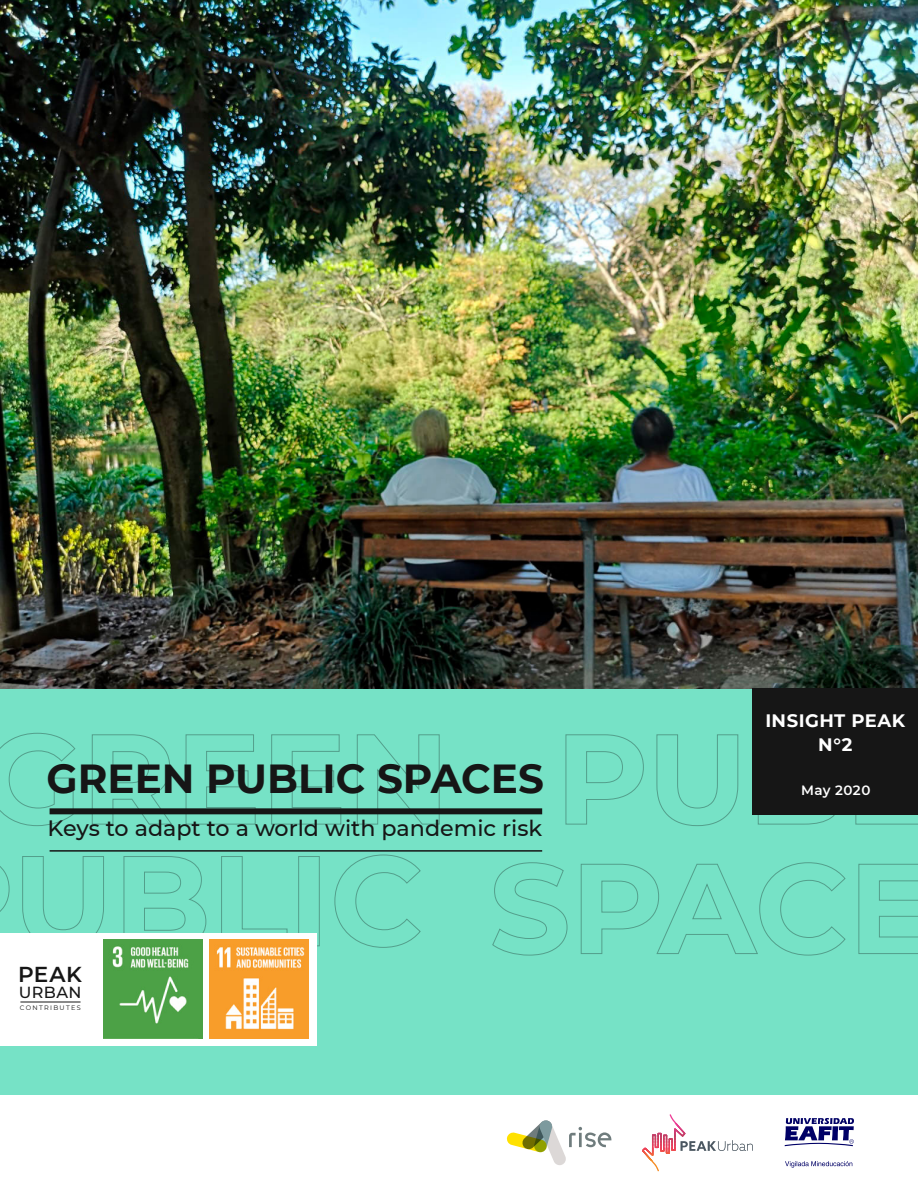
<style>
.page{position:relative;width:918px;height:1188px;background:#fff}
.page>*{position:absolute;margin:0;border:0;box-sizing:border-box;transform-origin:0 0}
.t1{font:700 40.5px "Montserrat";color:#161616}
.t2{font:500 22.2px "Montserrat";color:#161616}
.t3{font:600 21.6px "Montserrat";color:#161616}
.t4{font:700 18px/24px "Montserrat";letter-spacing:.025em;color:#fff;text-align:center}
.t5{font:500 16.05px "Montserrat";letter-spacing:.025em;color:#161616}
.t6{font:600 13.5px "Montserrat";letter-spacing:.03em;color:#fff}
.t7{font:6.45px "Montserrat";letter-spacing:.205em;color:#161616}
</style>
<div class="page">
<div style="left:0;top:681px;width:918px;height:413px;background:#76e2c6"></div>
<svg style="left:565px;top:734px;width:79px;height:91px"></svg>
<svg style="left:656px;top:734px;width:83px;height:92px"></svg>
<svg style="left:757px;top:815px;width:78px;height:10px"></svg>
<svg style="left:855px;top:815px;width:63px;height:10px"></svg>
<svg style="left:0;top:866px;width:10px;height:68px"></svg>
<svg style="left:22px;top:856px;width:82px;height:78px"></svg>
<svg style="left:123px;top:856px;width:84px;height:78px"></svg>
<svg style="left:221px;top:856px;width:67px;height:78px"></svg>
<svg style="left:334px;top:854px;width:87px;height:94px"></svg>
<svg style="left:0;top:733px;width:76px;height:93px"></svg>
<svg style="left:92px;top:734px;width:80px;height:91px"></svg>
<svg style="left:185px;top:734px;width:71px;height:91px"></svg>
<svg style="left:271px;top:734px;width:71px;height:91px"></svg>
<svg style="left:357px;top:734px;width:83px;height:91px"></svg>
<img style="left:0;top:0;width:918px;height:688px">
<div style="left:753px;top:688px;width:165px;height:127px;background:#161616"></div>
<div style="left:50px;top:808px;width:492px;height:6px;background:#161616"></div>
<hr style="left:50px;top:850px;width:492px;height:2px;background:#161616">
<svg style="left:492px;top:862px;width:76px;height:94px"></svg>
<svg style="left:580px;top:862px;width:266px;height:94px"></svg>
<svg style="left:858px;top:864px;width:60px;height:90px"></svg>
<div style="left:0;top:934px;width:316px;height:112px;background:#fff"></div>
<hr style="left:20px;top:1002px;width:61px;height:1px;background:#161616">
<img style="left:104px;top:940px;width:98px;height:99px">
<img style="left:210px;top:940px;width:98px;height:99px">
<svg style="left:507px;top:1120px;width:104px;height:45px"></svg>
<svg style="left:651px;top:1161px;width:8px;height:10px"></svg>
<hr style="left:642px;top:1160px;width:43px;height:1px;background:#f58721">
<hr style="left:642px;top:1159px;width:43px;height:1px;background:#f48126">
<hr style="left:642px;top:1158px;width:43px;height:1px;background:#f47b2b">
<hr style="left:642px;top:1157px;width:43px;height:1px;background:#f37530">
<hr style="left:642px;top:1156px;width:43px;height:1px;background:#f26e36">
<hr style="left:642px;top:1155px;width:43px;height:1px;background:#f2683b">
<hr style="left:642px;top:1154px;width:43px;height:1px;background:#f1613f">
<hr style="left:642px;top:1153px;width:43px;height:1px;background:#f15b44">
<hr style="left:642px;top:1152px;width:43px;height:1px;background:#f05549">
<hr style="left:642px;top:1151px;width:43px;height:1px;background:#f04f4e">
<hr style="left:642px;top:1150px;width:43px;height:1px;background:#ef4953">
<hr style="left:642px;top:1149px;width:43px;height:1px;background:#ee4358">
<hr style="left:642px;top:1148px;width:43px;height:1px;background:#ee3f5b">
<hr style="left:642px;top:1147px;width:43px;height:1px;background:#ea3f5c">
<hr style="left:642px;top:1146px;width:43px;height:1px;background:#e63f5d">
<hr style="left:642px;top:1145px;width:43px;height:1px;background:#e33f5d">
<hr style="left:642px;top:1144px;width:43px;height:1px;background:#df3f5e">
<hr style="left:642px;top:1143px;width:43px;height:1px;background:#db3f5f">
<hr style="left:642px;top:1142px;width:43px;height:1px;background:#d73e60">
<hr style="left:642px;top:1141px;width:43px;height:1px;background:#d33e60">
<hr style="left:642px;top:1140px;width:43px;height:1px;background:#cf3e61">
<hr style="left:642px;top:1139px;width:43px;height:1px;background:#cc3e62">
<hr style="left:642px;top:1138px;width:43px;height:1px;background:#c83e63">
<hr style="left:642px;top:1137px;width:43px;height:1px;background:#c43e63">
<hr style="left:642px;top:1136px;width:43px;height:1px;background:#c13e64">
<hr style="left:642px;top:1135px;width:43px;height:1px;background:#c43e67">
<hr style="left:642px;top:1134px;width:43px;height:1px;background:#c73e6b">
<hr style="left:642px;top:1133px;width:43px;height:1px;background:#cb3e6f">
<hr style="left:642px;top:1132px;width:43px;height:1px;background:#cf3d73">
<hr style="left:642px;top:1131px;width:43px;height:1px;background:#d23d77">
<hr style="left:642px;top:1130px;width:43px;height:1px;background:#d63d7b">
<hr style="left:642px;top:1129px;width:43px;height:1px;background:#da3d80">
<hr style="left:642px;top:1128px;width:43px;height:1px;background:#dd3d84">
<hr style="left:642px;top:1127px;width:43px;height:1px;background:#e13d88">
<hr style="left:642px;top:1126px;width:43px;height:1px;background:#e53c8c">
<hr style="left:642px;top:1125px;width:43px;height:1px;background:#e83c90">
<hr style="left:642px;top:1124px;width:43px;height:1px;background:#ec3c94">
<hr style="left:642px;top:1123px;width:43px;height:1px;background:#ed3c95">
<svg style="left:669px;top:1114px;width:8px;height:9px"></svg>
<svg style="left:681px;top:1140px;width:72px;height:11px"></svg>
<svg style="left:785px;top:1161px;width:67px;height:7px"></svg>
<svg style="left:785px;top:1118px;width:69px;height:28px"></svg>
<h1 class="t1" style="left:47px;top:749px;width:499px">GREEN PUBLIC SPACES</h1>
<p class="t2" style="left:48px;top:812px;width:496px">Keys to adapt to a world with pandemic risk</p>
<p class="t3" style="left:18px;top:959px;width:65px">PEAK</p>
<p class="t5" style="left:19px;top:981px;width:64px">URBAN</p>
<p class="t7" style="left:20px;top:1004px;width:62px">CONTRIBUTES</p>
<p class="t4" style="left:765px;top:708px;width:141px">INSIGHT PEAK<br>N°2</p>
<p class="t6" style="left:801px;top:781px;width:71px">May 2020</p>
</div>
